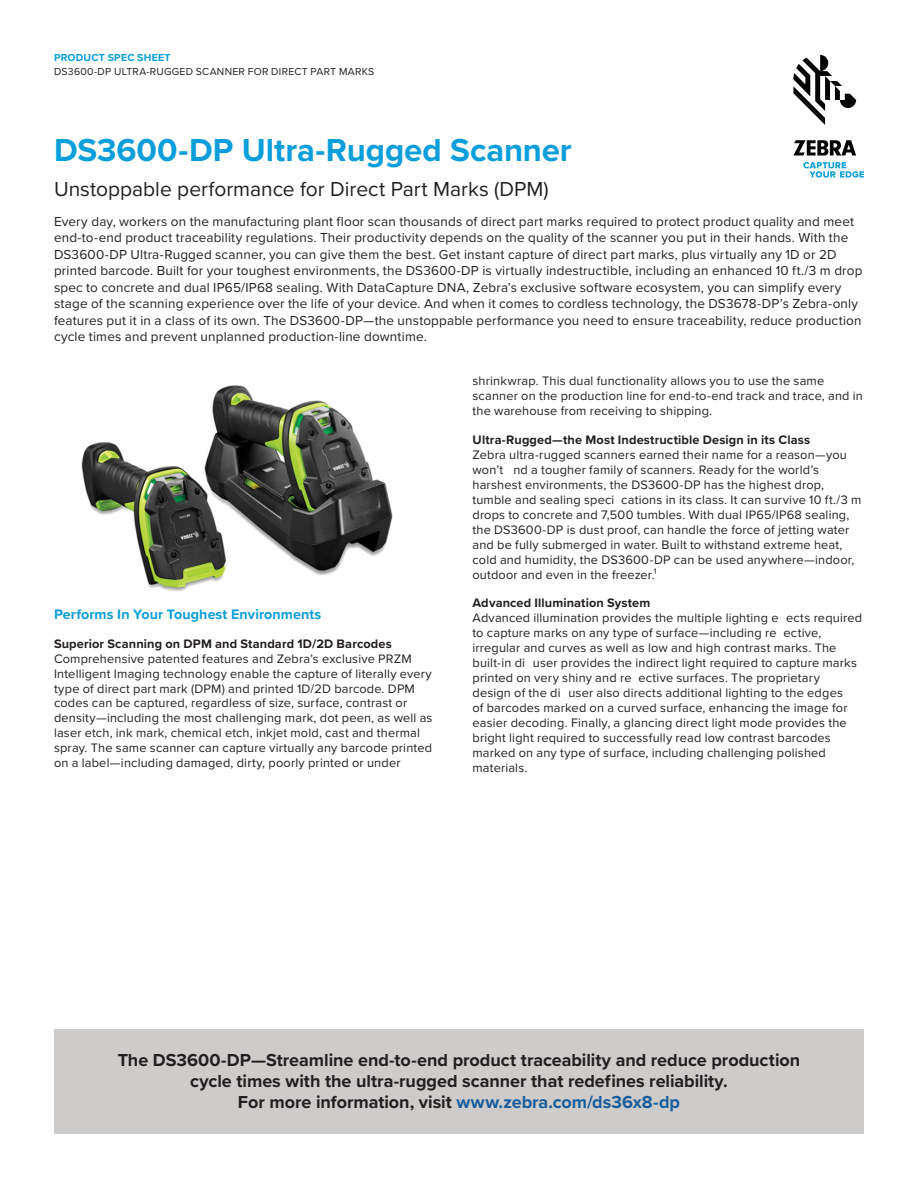
<style>
.page{position:relative;width:918px;height:1188px;background:#fff}
.page>*{position:absolute;margin:0;border:0;box-sizing:border-box;transform-origin:0 0}
.t1{font:700 33px "Proxima Nova";letter-spacing:-.005em;color:#0a9edb}
.t2{font:21px "Proxima Nova";color:#231f20}
.t3{font:700 18px/21px "Proxima Nova";letter-spacing:-.005em;color:#231f20;text-align:center}
.t4{font:700 14.25px "Proxima Nova";letter-spacing:.005em;color:#0a9edb}
.t5{font:13.5px/16.5px "Proxima Nova";letter-spacing:.01em;color:#231f20}
.t6{font:12.75px/15px "Proxima Nova";letter-spacing:.015em;color:#231f20}
.t7{font:700 12.75px "Proxima Nova";letter-spacing:.01em;color:#231f20}
.t8{font:10.5px "Proxima Nova";letter-spacing:.025em;color:#231f20}
.t9{font:700 10.5px "Proxima Nova";letter-spacing:.02em;color:#0a9edb}
.s1{color:#175d9e}
</style>
<div class="page">
<img style="left:81px;top:385px;width:312px;height:207px">
<div style="left:54px;top:1029px;width:810px;height:104px;background:#ceccca"></div>
<svg style="left:793px;top:55px;width:63px;height:70px"></svg>
<svg style="left:793px;top:140px;width:63px;height:16px"></svg>
<svg style="left:803px;top:162px;width:61px;height:16px"></svg>
<p class="t9" style="left:54px;top:49px;width:118px">PRODUCT SPEC SHEET</p>
<p class="t8" style="left:54px;top:64px;width:322px">DS3600-DP ULTRA-RUGGED SCANNER FOR DIRECT PART MARKS</p>
<h1 class="t1" style="left:54px;top:125px;width:519px">DS3600-DP Ultra-Rugged Scanner</h1>
<h2 class="t2" style="left:54px;top:173px;width:496px">Unstoppable performance for Direct Part Marks (DPM)</h2>
<p class="t5" style="left:54px;top:212px;width:810px">Every day, workers on the manufacturing plant floor scan thousands of direct part marks required to protect product quality and meet end-to-end product traceability regulations. Their productivity depends on the quality of the scanner you put in their hands. With the DS3600-DP Ultra-Rugged scanner, you can give them the best. Get instant capture of direct part marks, plus virtually any 1D or 2D printed barcode. Built for your toughest environments, the DS3600-DP is virtually indestructible, including an enhanced 10 ft./3 m drop spec to concrete and dual IP65/IP68 sealing. With DataCapture DNA, Zebra’s exclusive software ecosystem, you can simplify every stage of the scanning experience over the life of your device. And when it comes to cordless technology, the DS3678-DP’s Zebra-only features put it in a class of its own. The DS3600-DP—the unstoppable performance you need to ensure traceability, reduce production cycle times and prevent unplanned production-line downtime.</p>
<p class="t4" style="left:54px;top:604px;width:269px">Performs In Your Toughest Environments</p>
<p class="t7" style="left:54px;top:634px;width:339px">Superior Scanning on DPM and Standard 1D/2D Barcodes</p>
<p class="t6" style="left:54px;top:650px;width:380px">Comprehensive patented features and Zebra’s exclusive PRZM Intelligent Imaging technology enable the capture of literally every type of direct part mark (DPM) and printed 1D/2D barcode. DPM codes can be captured, regardless of size, surface, contrast or density—including the most challenging mark, dot peen, as well as laser etch, ink mark, chemical etch, inkjet mold, cast and thermal spray. The same scanner can capture virtually any barcode printed on a label—including damaged, dirty, poorly printed or under</p>
<p class="t6" style="left:473px;top:373px;width:392px">shrinkwrap. This dual functionality allows you to use the same scanner on the production line for end-to-end track and trace, and in the warehouse from receiving to shipping.</p>
<p class="t7" style="left:473px;top:430px;width:339px">Ultra-Rugged—the Most Indestructible Design in its Class</p>
<p class="t6" style="left:473px;top:446px;width:390px">Zebra ultra-rugged scanners earned their name for a reason—you won’t nd a tougher family of scanners. Ready for the world’s harshest environments, the DS3600-DP has the highest drop, tumble and sealing speci cations in its class. It can survive 10 ft./3 m drops to concrete and 7,500 tumbles. With dual IP65/IP68 sealing, the DS3600-DP is dust proof, can handle the force of jetting water and be fully submerged in water. Built to withstand extreme heat, cold and humidity, the DS3600-DP can be used anywhere—indoor, outdoor and even in the freezer.¹</p>
<p class="t7" style="left:473px;top:593px;width:179px">Advanced Illumination System</p>
<p class="t6" style="left:473px;top:610px;width:391px">Advanced illumination provides the multiple lighting e ects required to capture marks on any type of surface—including re ective, irregular and curves as well as low and high contrast marks. The built-in di user provides the indirect light required to capture marks printed on very shiny and re ective surfaces. The proprietary<br>design of the di user also directs additional lighting to the edges<br>of barcodes marked on a curved surface, enhancing the image for easier decoding. Finally, a glancing direct light mode provides the bright light required to successfully read low contrast barcodes marked on any type of surface, including challenging polished materials.</p>
<h3 class="t3" style="left:118px;top:1049px;width:684px">The DS3600-DP—Streamline end-to-end product traceability and reduce production cycle times with the ultra-rugged scanner that redefines reliability.<br>For more information, visit <span class="s1">www.zebra.com/ds36x8-dp</span></h3>
</div>
